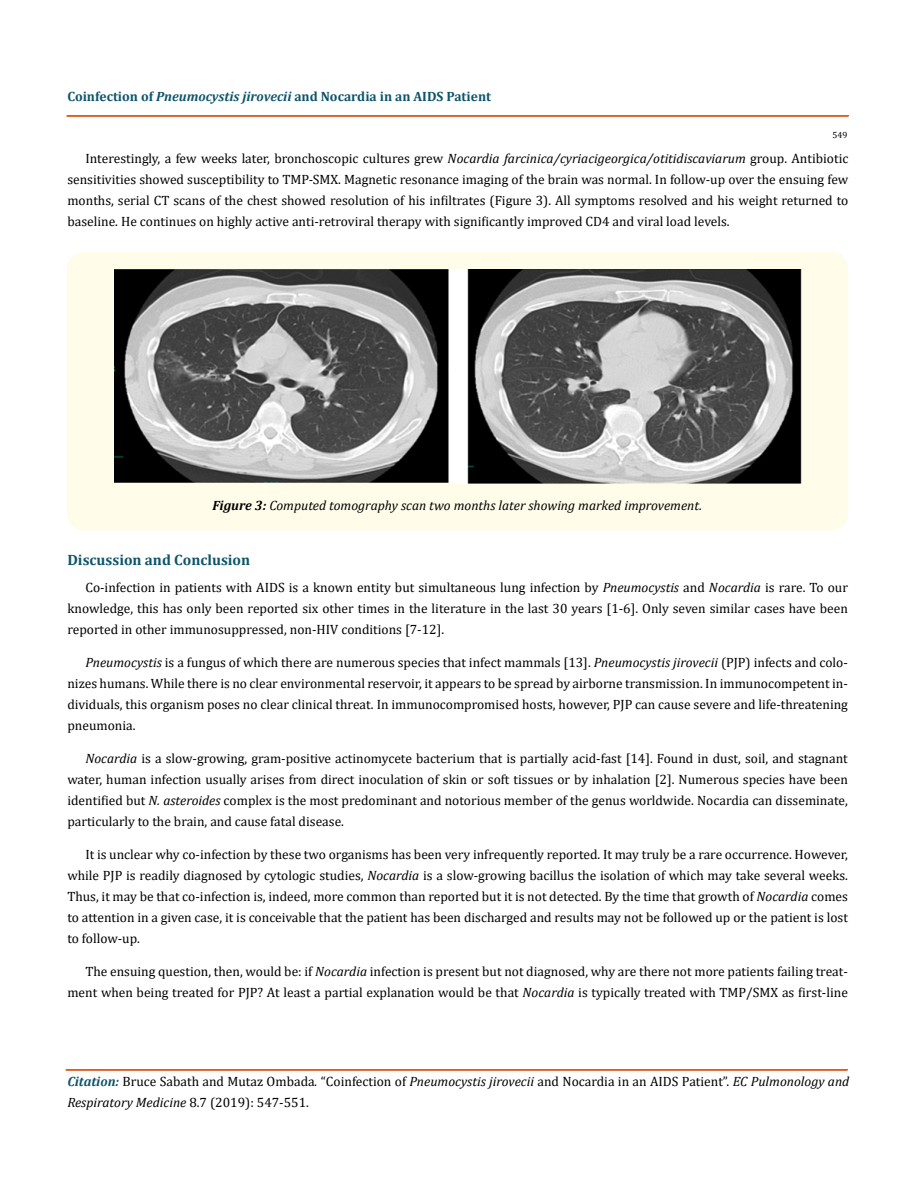
<style>
.page{position:relative;width:917px;height:1188px;background:#fff}
.page>*{position:absolute;margin:0;border:0;box-sizing:border-box;transform-origin:0 0}
.t1{font:700 15px "Cambria";color:#0e546a}
.t2{font:13.5px/21px "Cambria";color:#000;text-align:justify}
.t3{font:italic 13.5px "Cambria";color:#000}
.t4{font:700 13.5px "Cambria";color:#0e546a}
.t5{font:9px "Cambria";color:#000}
.s1{font-style:italic}
.s2{font-weight:700}
.s3{font-weight:700;font-style:italic;color:#0e546a}
</style>
<div class="page">
<hr style="left:67px;top:116px;width:781px;height:1px;background:#e05d1a">
<div style="left:66px;top:1070px;width:781px;height:1px;border:1px solid #e05d1a"></div>
<div style="left:67px;top:252px;width:781px;height:279px;background:#fffde9;border-radius:18px"></div>
<img style="left:114px;top:270px;width:687px;height:214px">
<p class="t4" style="left:67px;top:86px;width:425px">Coinfection of <span class="s1">Pneumocystis jirovecii</span> and Nocardia in an AIDS Patient</p>
<p class="t5" style="left:832px;top:129px;width:16px">549</p>
<p class="t2" style="left:67px;top:148px;width:782px;text-indent:18px">Interestingly, a few weeks later, bronchoscopic cultures grew <span class="s1">Nocardia farcinica/cyriacigeorgica/otitidiscaviarum</span> group. Antibiotic sensitivities showed susceptibility to TMP-SMX. Magnetic resonance imaging of the brain was normal. In follow-up over the ensuing few months, serial CT scans of the chest showed resolution of his infiltrates (Figure 3). All symptoms resolved and his weight returned to baseline. He continues on highly active anti-retroviral therapy with significantly improved CD4 and viral load levels.</p>
<p class="t3" style="left:212px;top:496px;width:491px"><span class="s2">Figure 3:</span> Computed tomography scan two months later showing marked improvement.</p>
<p class="t1" style="left:67px;top:549px;width:184px">Discussion and Conclusion</p>
<p class="t2" style="left:67px;top:577px;width:782px;text-indent:18px">Co-infection in patients with AIDS is a known entity but simultaneous lung infection by <span class="s1">Pneumocystis</span> and <span class="s1">Nocardia</span> is rare. To our knowledge, this has only been reported six other times in the literature in the last 30 years [1-6]. Only seven similar cases have been reported in other immunosuppressed, non-HIV conditions [7-12].</p>
<p class="t2" style="left:67px;top:652px;width:782px;text-indent:18px"><span class="s1">Pneumocystis</span> is a fungus of which there are numerous species that infect mammals [13]. <span class="s1">Pneumocystis jirovecii</span> (PJP) infects and colo&shy;nizes humans. While there is no clear environmental reservoir, it appears to be spread by airborne transmission. In immunocompetent in&shy;dividuals, this organism poses no clear clinical threat. In immunocompromised hosts, however, PJP can cause severe and life-threatening pneumonia.</p>
<p class="t2" style="left:67px;top:748px;width:782px;text-indent:18px"><span class="s1">Nocardia</span> is a slow-growing, gram-positive actinomycete bacterium that is partially acid-fast [14]. Found in dust, soil, and stagnant water, human infection usually arises from direct inoculation of skin or soft tissues or by inhalation [2]. Numerous species have been identified but <span class="s1">N. asteroides</span> complex is the most predominant and notorious member of the genus worldwide. Nocardia can disseminate, particularly to the brain, and cause fatal disease.</p>
<p class="t2" style="left:67px;top:844px;width:782px;text-indent:18px">It is unclear why co-infection by these two organisms has been very infrequently reported. It may truly be a rare occurrence. However, while PJP is readily diagnosed by cytologic studies, <span class="s1">Nocardia</span> is a slow-growing bacillus the isolation of which may take several weeks.<br>Thus, it may be that co-infection is, indeed, more common than reported but it is not detected. By the time that growth of <span class="s1">Nocardia</span> comes to attention in a given case, it is conceivable that the patient has been discharged and results may not be followed up or the patient is lost to follow-up.</p>
<p class="t2" style="left:67px;top:961px;width:782px;text-align:right">The ensuing question, then, would be: if <span class="s1">Nocardia</span> infection is present but not diagnosed, why are there not more patients failing treat&shy;ment when being treated for PJP? At least a partial explanation would be that <span class="s1">Nocardia</span> is typically treated with TMP/SMX as first-line</p>
<p class="t2" style="left:67px;top:1071px;width:783px"><span class="s3">Citation:</span> Bruce Sabath and Mutaz Ombada<span class="s1">.</span> “Coinfection of <span class="s1">Pneumocystis jirovecii</span> and Nocardia in an AIDS Patient”. <span class="s1">EC Pulmonology and<br>Respiratory Medicine</span> 8.7 (2019): 547-551.</p>
</div>
